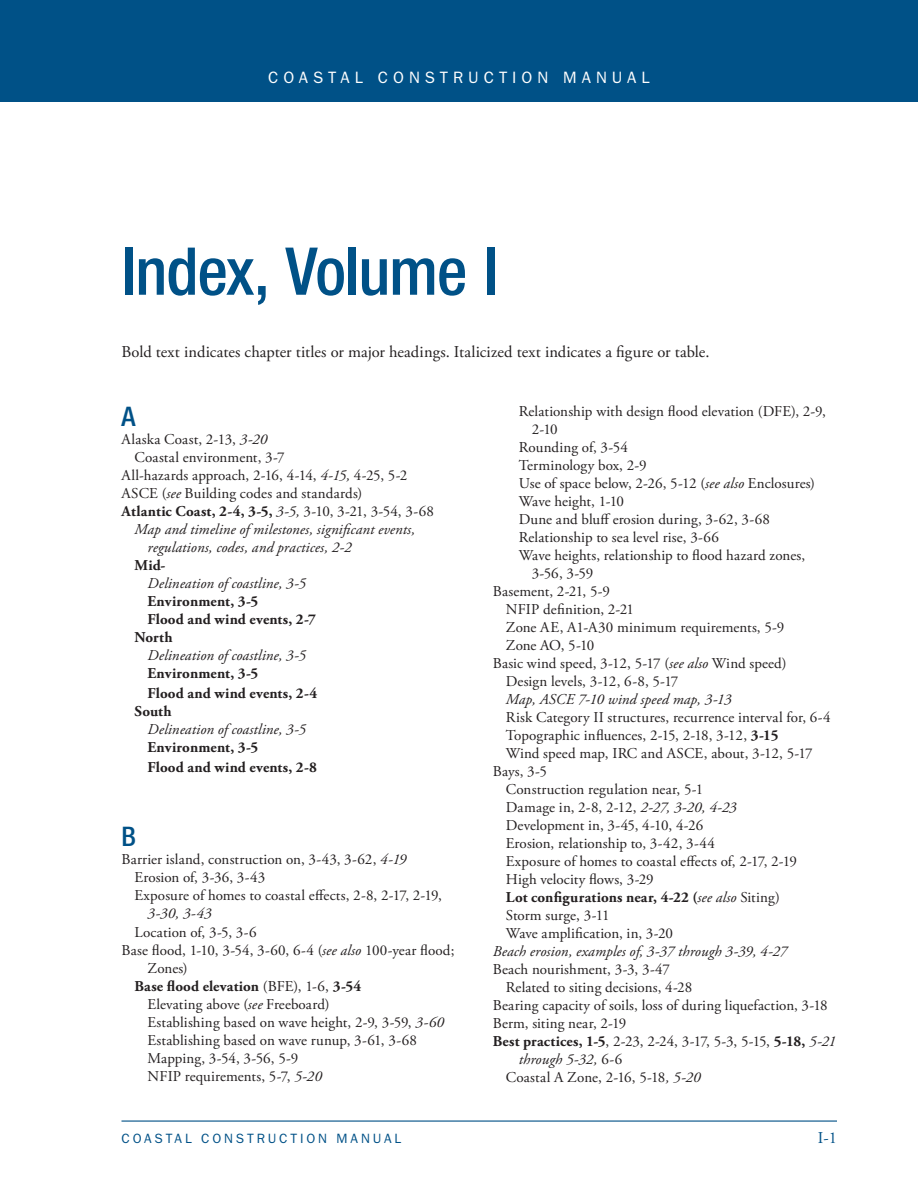
<style>
.page{position:relative;width:918px;height:1188px;background:#fff}
.page>*{position:absolute;margin:0;border:0;box-sizing:border-box;transform-origin:0 0}
.Chapter_Title{font:500 condensed 66px "Helvetica Neue";letter-spacing:-.015em;color:#005187}
.Head_1{font:500 condensed 27px "Helvetica Neue";color:#005187}
.Body{font:16.5px "Adobe Garamond Pro";letter-spacing:.005em;color:#231f20}
.t1{font:16.5px "ITC Franklin Gothic Std";letter-spacing:.3em;color:#fff}
.t2{font:16.5px "Adobe Garamond Pro";color:#005187}
.Entry-2{font:15px/18px "Adobe Garamond Pro";letter-spacing:.005em;color:#231f20}
.Entry-3{font:15px/18px "Adobe Garamond Pro";letter-spacing:.005em;color:#231f20}
.Entry-1{font:15px "Adobe Garamond Pro";letter-spacing:.01em;color:#231f20}
.Entry-1_long_w-suben{font:15px/18px "Adobe Garamond Pro";letter-spacing:.01em;color:#231f20}
.Entry-3-2{font:700 15px "Adobe Garamond Pro";letter-spacing:.01em;color:#231f20}
.Entry-2-2{font:italic 15px/18px "Adobe Garamond Pro";letter-spacing:.005em;color:#231f20}
.Entry-2-3{font:700 15px "Adobe Garamond Pro";letter-spacing:.01em;color:#231f20}
.Entry-3-3{font:italic 15px "Adobe Garamond Pro";letter-spacing:.005em;color:#231f20}
.Entry-1-2{font:700 15px "Adobe Garamond Pro";letter-spacing:.015em;color:#231f20}
.Entry-1-3{font:italic 15px "Adobe Garamond Pro";letter-spacing:.005em;color:#231f20}
.t3{font:13.5px "ITC Franklin Gothic Std";letter-spacing:.21em;color:#005187}
.s1{font-style:italic}
.s2{font-weight:400;font-style:italic}
.s3{font-weight:400}
.s4{font-weight:700}
</style>
<div class="page">
<hr style="left:122px;top:1120px;width:715px;height:2px;background:#005187">
<div style="left:0;top:0;width:918px;height:101px;background:#005187"></div>
<p class="t1" style="left:268px;top:68px;width:383px">COASTAL CONSTRUCTION MANUAL</p>
<p class="Chapter_Title" style="left:122px;top:232px;width:378px">Index, Volume I</p>
<p class="Body" style="left:122px;top:342px;width:590px">Bold text indicates chapter titles or major headings. Italicized text indicates a figure or table.</p>
<p class="Head_1" style="left:122px;top:400px;width:16px">A</p>
<p class="Entry-1" style="left:122px;top:430px;width:147px">Alaska Coast, 2-13, <span class="s1">3-20</span></p>
<p class="Entry-2" style="left:134px;top:449px;width:152px">Coastal environment, 3-7</p>
<p class="Entry-1" style="left:122px;top:466px;width:287px">All-hazards approach, 2-16, 4-14, <span class="s1">4-15,</span> 4-25, 5-2</p>
<p class="Entry-1" style="left:122px;top:484px;width:242px">ASCE (<span class="s1">see</span> Building codes and standards)</p>
<p class="Entry-1-2" style="left:122px;top:503px;width:314px">Atlantic Coast, 2-4, 3-5, <span class="s2">3-5,</span> <span class="s3">3-10, 3-21, 3-54, 3-68</span></p>
<p class="Entry-2-2" style="left:147px;top:521px;width:269px;text-indent:-13px">Map and timeline of milestones, significant events, regulations, codes, and practices, 2-2</p>
<p class="Entry-2-3" style="left:134px;top:557px;width:33px">Mid-</p>
<p class="Entry-3-3" style="left:147px;top:574px;width:160px">Delineation of coastline, 3-5</p>
<p class="Entry-3-2" style="left:147px;top:593px;width:112px">Environment, 3-5</p>
<p class="Entry-3-2" style="left:147px;top:611px;width:170px">Flood and wind events, 2-7</p>
<p class="Entry-2-3" style="left:134px;top:629px;width:40px">North</p>
<p class="Entry-3-3" style="left:147px;top:646px;width:160px">Delineation of coastline, 3-5</p>
<p class="Entry-3-2" style="left:147px;top:665px;width:112px">Environment, 3-5</p>
<p class="Entry-3-2" style="left:147px;top:684px;width:171px">Flood and wind events, 2-4</p>
<p class="Entry-2-3" style="left:134px;top:702px;width:39px">South</p>
<p class="Entry-3-3" style="left:147px;top:720px;width:160px">Delineation of coastline, 3-5</p>
<p class="Entry-3-2" style="left:147px;top:738px;width:112px">Environment, 3-5</p>
<p class="Entry-3-2" style="left:147px;top:758px;width:171px">Flood and wind events, 2-8</p>
<p class="Head_1" style="left:122px;top:820px;width:16px">B</p>
<p class="Entry-1" style="left:122px;top:850px;width:286px">Barrier island, construction on, 3-43, 3-62, <span class="s1">4-19</span></p>
<p class="Entry-2" style="left:134px;top:868px;width:132px">Erosion of, 3-36, 3-43</p>
<p class="Entry-2" style="left:147px;top:886px;width:296px;text-indent:-13px">Exposure of homes to coastal effects, 2-8, 2-17, 2-19,<br><span class="s1">3-30, 3-43</span></p>
<p class="Entry-2" style="left:134px;top:924px;width:124px">Location of, 3-5, 3-6</p>
<p class="Entry-1_long_w-suben" style="left:147px;top:942px;width:309px;text-indent:-26px">Base flood, 1-10, 3-54, 3-60, 6-4 (<span class="s1">see also</span> 100-year flood;<br>Zones)</p>
<p class="Entry-2-3" style="left:134px;top:978px;width:228px">Base flood elevation <span class="s3">(BFE), 1-6,</span> 3-54</p>
<p class="Entry-3" style="left:147px;top:996px;width:184px">Elevating above (<span class="s1">see</span> Freeboard)</p>
<p class="Entry-3" style="left:147px;top:1014px;width:298px">Establishing based on wave height, 2-9, 3-59, <span class="s1">3-60</span></p>
<p class="Entry-3" style="left:147px;top:1032px;width:271px">Establishing based on wave runup, 3-61, 3-68</p>
<p class="Entry-3" style="left:147px;top:1050px;width:152px">Mapping, 3-54, 3-56, 5-9</p>
<p class="Entry-3" style="left:147px;top:1068px;width:176px">NFIP requirements, 5-7, <span class="s1">5-20</span></p>
<p class="Entry-3" style="left:532px;top:403px;width:296px;text-indent:-13px">Relationship with design flood elevation (DFE), 2-9,<br>2-10</p>
<p class="Entry-3" style="left:519px;top:439px;width:111px">Rounding of, 3-54</p>
<p class="Entry-3" style="left:519px;top:457px;width:129px">Terminology box, 2-9</p>
<p class="Entry-3" style="left:519px;top:475px;width:298px">Use of space below, 2-26, 5-12 (<span class="s1">see also</span> Enclosures)</p>
<p class="Entry-3" style="left:519px;top:493px;width:107px">Wave height, 1-10</p>
<p class="Entry-3" style="left:519px;top:511px;width:253px">Dune and bluff erosion during, 3-62, 3-68</p>
<p class="Entry-3" style="left:519px;top:529px;width:202px">Relationship to sea level rise, 3-66</p>
<p class="Entry-3" style="left:532px;top:547px;width:275px;text-indent:-13px">Wave heights, relationship to flood hazard zones,<br>3-56, 3-59</p>
<p class="Entry-1" style="left:493px;top:582px;width:119px">Basement, 2-21, 5-9</p>
<p class="Entry-2" style="left:506px;top:601px;width:130px">NFIP definition, 2-21</p>
<p class="Entry-2" style="left:506px;top:619px;width:280px">Zone AE, A1-A30 minimum requirements, 5-9</p>
<p class="Entry-2" style="left:506px;top:637px;width:90px">Zone AO, 5-10</p>
<p class="Entry-1" style="left:493px;top:654px;width:295px">Basic wind speed, 3-12, 5-17 (<span class="s1">see also</span> Wind speed)</p>
<p class="Entry-2" style="left:506px;top:673px;width:174px">Design levels, 3-12, 6-8, 5-17</p>
<p class="Entry-2-2" style="left:506px;top:691px;width:227px">Map, ASCE 7-10 wind speed map, 3-13</p>
<p class="Entry-2" style="left:506px;top:709px;width:327px">Risk Category II structures, recurrence interval for, 6-4</p>
<p class="Entry-2" style="left:506px;top:727px;width:274px">Topographic influences, 2-15, 2-18, 3-12, <span class="s4">3-15</span></p>
<p class="Entry-2" style="left:506px;top:745px;width:308px">Wind speed map, IRC and ASCE, about, 3-12, 5-17</p>
<p class="Entry-1" style="left:493px;top:762px;width:56px">Bays, 3-5</p>
<p class="Entry-2" style="left:506px;top:781px;width:199px">Construction regulation near, 5-1</p>
<p class="Entry-2" style="left:506px;top:799px;width:233px">Damage in, 2-8, 2-12, <span class="s1">2-27, 3-20, 4-23</span></p>
<p class="Entry-2" style="left:506px;top:817px;width:199px">Development in, 3-45, 4-10, 4-26</p>
<p class="Entry-2" style="left:506px;top:835px;width:211px">Erosion, relationship to, 3-42, 3-44</p>
<p class="Entry-2" style="left:506px;top:853px;width:293px">Exposure of homes to coastal effects of, 2-17, 2-19</p>
<p class="Entry-2" style="left:506px;top:871px;width:149px">High velocity flows, 3-29</p>
<p class="Entry-2-3" style="left:506px;top:888px;width:276px">Lot configurations near, 4-22 (<span class="s2">see also</span> <span class="s3">Siting)</span></p>
<p class="Entry-2" style="left:506px;top:907px;width:105px">Storm surge, 3-11</p>
<p class="Entry-2" style="left:506px;top:925px;width:169px">Wave amplification, in, 3-20</p>
<p class="Entry-1-3" style="left:493px;top:942px;width:296px">Beach erosion, examples of, 3-37 through 3-39, 4-27</p>
<p class="Entry-1" style="left:493px;top:960px;width:179px">Beach nourishment, 3-3, 3-47</p>
<p class="Entry-2" style="left:506px;top:979px;width:188px">Related to siting decisions, 4-28</p>
<p class="Entry-1" style="left:493px;top:996px;width:336px">Bearing capacity of soils, loss of during liquefaction, 3-18</p>
<p class="Entry-1" style="left:493px;top:1014px;width:135px">Berm, siting near, 2-19</p>
<p class="Entry-1_long_w-suben" style="left:519px;top:1033px;width:319px;text-indent:-26px"><span class="s4">Best practices, 1-5</span>, 2-23, 2-24, 3-17, 5-3, 5-15, <span class="s4">5-18,</span> <span class="s1">5-21 through 5-32,</span> 6-6</p>
<p class="Entry-2" style="left:506px;top:1069px;width:196px">Coastal A Zone, 2-16, 5-18<span class="s1">, 5-20</span></p>
<p class="t3" style="left:122px;top:1130px;width:281px">COASTAL CONSTRUCTION MANUAL</p>
<p class="t2" style="left:818px;top:1128px;width:21px">I-1</p>
</div>
